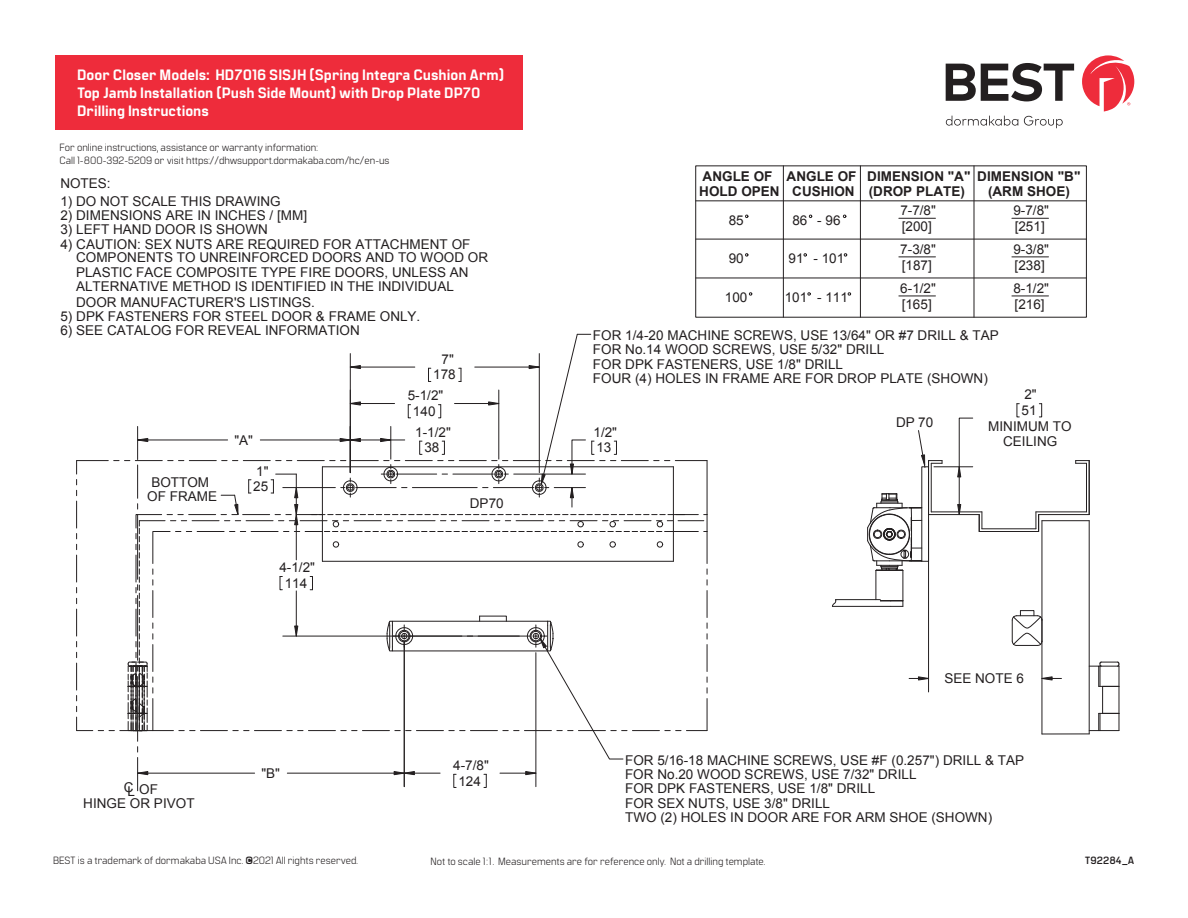
<style>
.page{position:relative;width:1188px;height:918px;background:#fff}
.page>*{position:absolute;margin:0;border:0;box-sizing:border-box;transform-origin:0 0}
.t1{font:800 15px/18px "Manifold CF";color:#fff}
.t2{font:13.5px/14.4px "Arial";color:#231f20}
.t3{font:700 13.5px/14.5px "Arial";color:#231f20}
.t4{font:10.5px/12.6px "Manifold CF";color:#231f20}
.t5{font:700 10.5px "Manifold CF";color:#231f20}
.s1{font-weight:700}
</style>
<div class="page">
<hr style="left:903px;top:570px;width:1px;height:31px;background:#231f20">
<hr style="left:876px;top:570px;width:1px;height:30px;background:#231f20">
<svg style="left:1088px;top:661px;width:32px;height:70px"></svg>
<hr style="left:1042px;top:520px;width:47px;height:1px;background:#231f20">
<hr style="left:1036px;top:512px;width:50px;height:1px;background:#231f20">
<hr style="left:1086px;top:463px;width:1px;height:49px;background:#231f20">
<hr style="left:979px;top:531px;width:60px;height:1px;background:#231f20">
<hr style="left:929px;top:514px;width:50px;height:1px;background:#231f20">
<hr style="left:931px;top:512px;width:51px;height:1px;background:#231f20">
<hr style="left:982px;top:528px;width:54px;height:1px;background:#231f20">
<hr style="left:1039px;top:514px;width:50px;height:1px;background:#231f20">
<svg style="left:1075px;top:460px;width:14px;height:4px"></svg>
<svg style="left:832px;top:599px;width:72px;height:8px"></svg>
<svg style="left:1011px;top:610px;width:31px;height:36px"></svg>
<svg style="left:1036px;top:512px;width:3px;height:19px"></svg>
<hr style="left:1042px;top:521px;width:1px;height:213px;background:#231f20">
<hr style="left:1089px;top:521px;width:1px;height:213px;background:#231f20">
<hr style="left:1089px;top:461px;width:1px;height:54px;background:#231f20">
<svg style="left:979px;top:512px;width:4px;height:19px"></svg>
<hr style="left:1042px;top:734px;width:47px;height:1px;background:#231f20">
<hr style="left:928px;top:520px;width:1px;height:172px;background:#231f20">
<svg style="left:1041px;top:676px;width:20px;height:5px"></svg>
<svg style="left:909px;top:676px;width:19px;height:5px"></svg>
<hr style="left:137px;top:757px;width:1px;height:34px;background:#231f20">
<hr style="left:536px;top:653px;width:1px;height:134px;background:#231f20">
<hr style="left:500px;top:773px;width:36px;height:1px;background:#231f20">
<hr style="left:404px;top:773px;width:36px;height:1px;background:#231f20">
<hr style="left:404px;top:641px;width:1px;height:146px;background:#231f20">
<hr style="left:138px;top:773px;width:117px;height:1px;background:#231f20">
<hr style="left:287px;top:773px;width:117px;height:1px;background:#231f20">
<svg style="left:453px;top:774px;width:4px;height:14px"></svg>
<svg style="left:483px;top:774px;width:4px;height:14px"></svg>
<svg style="left:137px;top:771px;width:12px;height:5px"></svg>
<svg style="left:525px;top:771px;width:12px;height:5px"></svg>
<svg style="left:393px;top:771px;width:22px;height:5px"></svg>
<svg style="left:76px;top:333px;width:632px;height:427px"></svg>
<hr style="left:783px;top:166px;width:1px;height:151px;background:#231f20">
<hr style="left:860px;top:166px;width:1px;height:151px;background:#231f20">
<hr style="left:974px;top:166px;width:1px;height:151px;background:#231f20">
<hr style="left:696px;top:200px;width:390px;height:1px;background:#231f20">
<hr style="left:696px;top:239px;width:390px;height:1px;background:#231f20">
<hr style="left:696px;top:278px;width:390px;height:1px;background:#231f20">
<svg style="left:745px;top:214px;width:4px;height:4px"></svg>
<svg style="left:809px;top:214px;width:4px;height:4px"></svg>
<svg style="left:843px;top:214px;width:4px;height:4px"></svg>
<svg style="left:745px;top:253px;width:4px;height:4px"></svg>
<svg style="left:803px;top:253px;width:4px;height:4px"></svg>
<svg style="left:843px;top:253px;width:5px;height:3px"></svg>
<svg style="left:749px;top:292px;width:4px;height:4px"></svg>
<svg style="left:807px;top:292px;width:4px;height:4px"></svg>
<hr style="left:899px;top:218px;width:36px;height:1px;background:#231f20">
<hr style="left:1012px;top:218px;width:37px;height:1px;background:#231f20">
<hr style="left:899px;top:257px;width:36px;height:1px;background:#231f20">
<hr style="left:1012px;top:257px;width:37px;height:1px;background:#231f20">
<hr style="left:899px;top:296px;width:36px;height:1px;background:#231f20">
<hr style="left:1012px;top:296px;width:37px;height:1px;background:#231f20">
<svg style="left:1016px;top:403px;width:4px;height:15px"></svg>
<svg style="left:1039px;top:403px;width:3px;height:15px"></svg>
<hr style="left:934px;top:466px;width:39px;height:1px;background:#231f20">
<hr style="left:959px;top:467px;width:1px;height:48px;background:#231f20">
<svg style="left:957px;top:504px;width:5px;height:11px"></svg>
<svg style="left:957px;top:417px;width:16px;height:61px"></svg>
<svg style="left:867px;top:430px;width:76px;height:142px"></svg>
<svg style="left:946px;top:63px;width:128px;height:38px"></svg>
<svg style="left:1082px;top:55px;width:52px;height:57px"></svg>
<svg style="left:946px;top:116px;width:72px;height:10px"></svg>
<svg style="left:1024px;top:116px;width:39px;height:12px"></svg>
<div style="left:56px;top:55px;width:467px;height:75px;background:#ee2c3b"></div>
<p class="t1" style="left:77px;top:67px;width:428px">Door Closer Models: HD7016 SISJH (Spring Integra Cushion Arm)<br>Top Jamb Installation (Push Side Mount) with Drop Plate DP70<br>Drilling Instructions</p>
<p class="t4" style="left:60px;top:141px;width:332px">For online instructions, assistance or warranty information:<br>Call 1-800-392-5209 or visit https://dhwsupport.dormakaba.com/hc/en-us</p>
<p class="t2" style="left:60px;top:177px;width:52px">NOTES:</p>
<p class="t2" style="left:60px;top:194px;width:222px">1) DO NOT SCALE THIS DRAWING</p>
<p class="t2" style="left:60px;top:208px;width:248px">2) DIMENSIONS ARE IN INCHES / [MM]</p>
<p class="t2" style="left:60px;top:223px;width:209px">3) LEFT HAND DOOR IS SHOWN</p>
<p class="t2" style="left:76px;top:237px;width:414px;text-indent:-16px">4) CAUTION: SEX NUTS ARE REQUIRED FOR ATTACHMENT OF COMPONENTS TO UNREINFORCED DOORS AND TO WOOD OR PLASTIC FACE COMPOSITE TYPE FIRE DOORS, UNLESS AN ALTERNATIVE METHOD IS IDENTIFIED IN THE INDIVIDUAL</p>
<p class="t2" style="left:76px;top:295px;width:240px">DOOR MANUFACTURER'S LISTINGS.</p>
<p class="t2" style="left:60px;top:309px;width:361px">5) DPK FASTENERS FOR STEEL DOOR &amp; FRAME ONLY.</p>
<p class="t2" style="left:60px;top:323px;width:301px">6) SEE CATALOG FOR REVEAL INFORMATION</p>
<p class="t2" style="left:433px;top:352px;width:24px;line-height:15.5px;text-align:center">7"<br>178</p>
<p class="t2" style="left:408px;top:388px;width:37px;line-height:15.5px;text-align:center">5-1/2"<br>140</p>
<p class="t2" style="left:151px;top:475px;width:59px">BOTTOM</p>
<p class="t2" style="left:147px;top:489px;width:71px">OF FRAME</p>
<p class="t2" style="left:234px;top:433px;width:20px">"A"</p>
<p class="t2" style="left:415px;top:425px;width:37px;line-height:15.6px;text-align:center">1-1/2"<br>38</p>
<p class="t2" style="left:256px;top:464px;width:14px">1"</p>
<p class="t2" style="left:253px;top:479px;width:17px">25</p>
<p class="t2" style="left:470px;top:496px;width:35px">DP70</p>
<p class="t2" style="left:279px;top:560px;width:37px">4-1/2"</p>
<p class="t2" style="left:285px;top:576px;width:24px">114</p>
<p class="t2" style="left:124px;top:782px;width:35px">CL OF</p>
<p class="t2" style="left:83px;top:797px;width:113px">HINGE OR PIVOT</p>
<p class="t2" style="left:261px;top:766px;width:20px">"B"</p>
<p class="t2" style="left:453px;top:758px;width:37px;line-height:15.5px;text-align:center">4-7/8"<br>124</p>
<p class="t3" style="left:699px;top:169px;width:82px">ANGLE OF<br>HOLD OPEN</p>
<p class="t3" style="left:787px;top:169px;width:71px;text-align:center">ANGLE OF<br>CUSHION</p>
<p class="t3" style="left:867px;top:169px;width:105px">DIMENSION "A" (DROP PLATE)</p>
<p class="t3" style="left:977px;top:169px;width:105px;text-align:center">DIMENSION "B" (ARM SHOE)</p>
<p class="t2" style="left:729px;top:213px;width:17px">85</p>
<p class="t2" style="left:792px;top:213px;width:50px">86 - 96</p>
<p class="t2" style="left:900px;top:203px;width:37px;line-height:16px">7-7/8" [200]</p>
<p class="t2" style="left:1013px;top:203px;width:37px;line-height:16px">9-7/8" [251]</p>
<p class="t2" style="left:729px;top:252px;width:17px">90</p>
<p class="t2" style="left:789px;top:252px;width:57px">91 - 101</p>
<p class="t2" style="left:900px;top:241px;width:37px;line-height:16px">7-3/8" [187]</p>
<p class="t2" style="left:1013px;top:241px;width:37px;line-height:16px">9-3/8" [238]</p>
<p class="t2" style="left:725px;top:291px;width:24px">100</p>
<p class="t2" style="left:785px;top:291px;width:65px">101 - 111</p>
<p class="t2" style="left:900px;top:280px;width:37px;line-height:16px">6-1/2" [165]</p>
<p class="t2" style="left:1013px;top:280px;width:37px;line-height:16px">8-1/2" [216]</p>
<p class="t2" style="left:593px;top:328px;width:407px">FOR 1/4-20 MACHINE SCREWS, USE 13/64" OR #7 DRILL &amp; TAP<br>FOR No.14 WOOD SCREWS, USE 5/32" DRILL</p>
<p class="t2" style="left:593px;top:357px;width:396px">FOR DPK FASTENERS, USE 1/8" DRILL<br>FOUR (4) HOLES IN FRAME ARE FOR DROP PLATE (SHOWN)</p>
<p class="t2" style="left:594px;top:425px;width:25px;line-height:15.6px">1/2"<br>13</p>
<p class="t2" style="left:896px;top:415px;width:39px">DP 70</p>
<p class="t2" style="left:1024px;top:388px;width:14px">2"</p>
<p class="t2" style="left:988px;top:418px;width:85px;line-height:15.6px;text-align:center">MINIMUM TO<br>CEILING</p>
<p class="t2" style="left:1022px;top:403px;width:17px">51</p>
<p class="t2" style="left:944px;top:671px;width:81px">SEE NOTE 6</p>
<p class="t2" style="left:625px;top:753px;width:401px">FOR 5/16-18 MACHINE SCREWS, USE #F (0.257") DRILL &amp; TAP FOR No.20 WOOD SCREWS, USE 7/32" DRILL<br>FOR DPK FASTENERS, USE 1/8" DRILL<br>FOR SEX NUTS, USE 3/8" DRILL<br>TWO (2) HOLES IN DOOR ARE FOR ARM SHOE (SHOWN)</p>
<p class="t4" style="left:53px;top:854px;width:306px">BEST is a trademark of dormakaba USA Inc. <span class="s1">©</span>2021 All rights reserved.</p>
<p class="t4" style="left:431px;top:855px;width:336px">Not to scale 1:1. Measurements are for reference only. Not a drilling template.</p>
<p class="t5" style="left:1085px;top:854px;width:51px">T92284_A</p>
</div>
